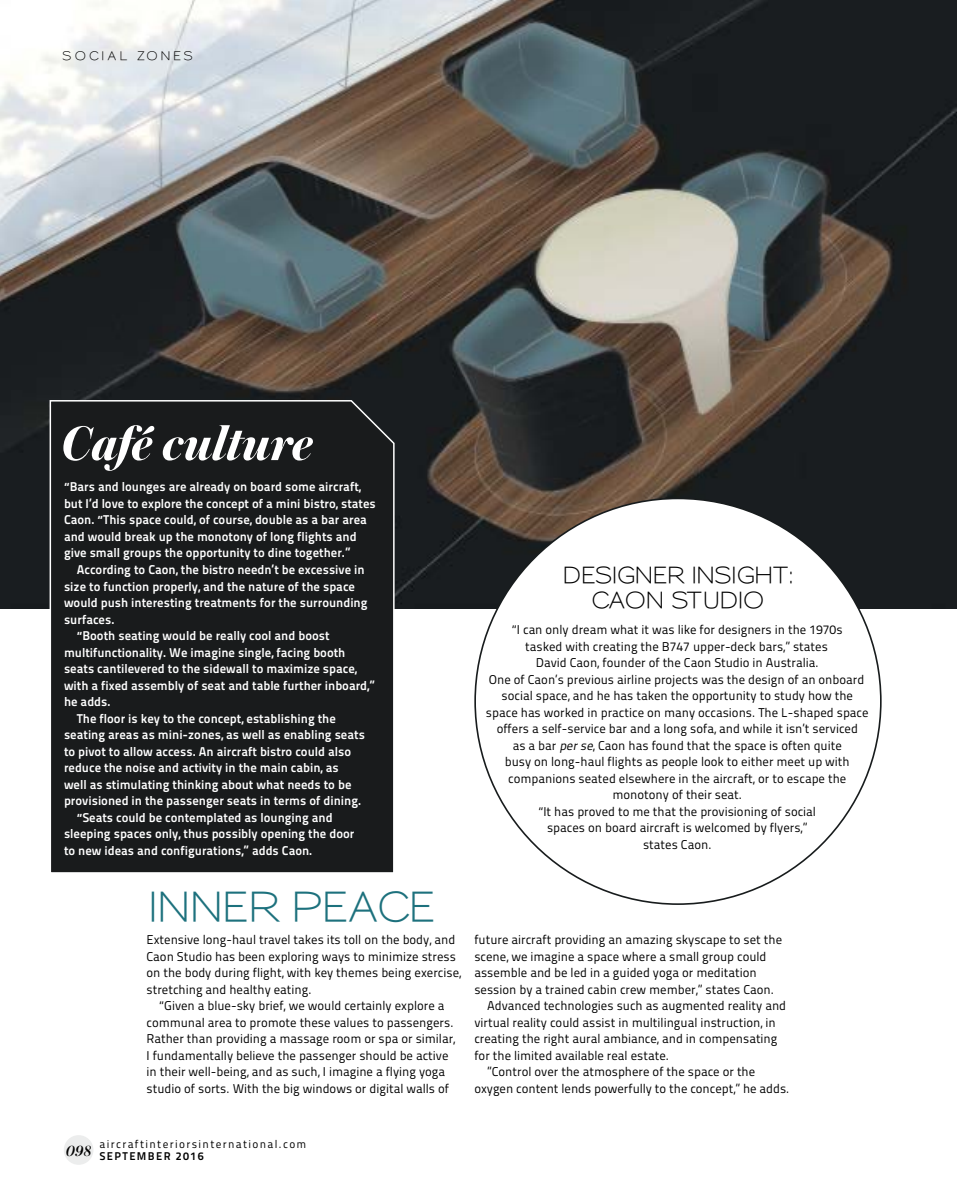
<style>
.page{position:relative;width:957px;height:1191px;background:#fff}
.page>*{position:absolute;margin:0;border:0;box-sizing:border-box;transform-origin:0 0}
.t1{font:italic 700 51px "Austin";color:#fff}
.t2{font:600 40.5px "Sansumi";letter-spacing:-.09em;color:#1d717d}
.t3{font:600 22.5px/25.5px "Sansumi";letter-spacing:-.07em;color:#000;text-align:center}
.t4{font:italic 500 15.45px "Austin";color:#000}
.t5{font:12.75px/16.5px "Titillium Maps 29 L 400 wt";color:#000}
.t6{font:12.75px/16.5px "Titillium Maps 29 L 800 wt";color:#fff}
.t7{font:600 12px "Sansumi";letter-spacing:.205em;color:#000}
.t8{font:11.25px "Titillium Maps 29 L 400 wt";letter-spacing:.12em;color:#000}
.t9{font:11.25px "Titillium Maps 29 L 800 wt";letter-spacing:.12em;color:#000}
.s1{font-style:italic}
</style>
<div class="page">
<div style="left:64px;top:1135px;width:29px;height:29px;background:#eceded;border-radius:50%"></div>
<img style="left:0;top:0;width:957px;height:608px">
<div style="left:49px;top:399px;width:346px;height:474px;background:#191b1c"></div>
<div style="left:475px;top:498px;width:406px;height:406px;background:#fff;border-radius:50%"></div>
<p class="t7" style="left:62px;top:49px;width:132px">SOCIAL ZONES</p>
<h1 class="t1" style="left:63px;top:406px;width:252px">Café culture</h1>
<p class="t6" style="left:64px;top:478px;width:313px">“Bars and lounges are already on board some aircraft, but I’d love to explore the concept of a mini bistro, states Caon. “This space could, of course, double as a bar area and would break up the monotony of long flights and give small groups the opportunity to dine together.”</p>
<p class="t6" style="left:77px;top:560px;width:289px">According to Caon, the bistro needn’t be excessive in</p>
<p class="t6" style="left:64px;top:577px;width:292px">size to function properly, and the nature of the space</p>
<p class="t6" style="left:64px;top:593px;width:305px">would push interesting treatments for the surrounding</p>
<p class="t6" style="left:64px;top:610px;width:52px">surfaces.</p>
<p class="t6" style="left:77px;top:626px;width:254px">“Booth seating would be really cool and boost</p>
<p class="t6" style="left:64px;top:643px;width:283px">multifunctionality. We imagine single, facing booth</p>
<p class="t6" style="left:64px;top:659px;width:295px">seats cantilevered to the sidewall to maximize space,</p>
<p class="t6" style="left:64px;top:676px;width:312px">with a fixed assembly of seat and table further inboard,”</p>
<p class="t6" style="left:64px;top:692px;width:48px">he adds.</p>
<p class="t6" style="left:77px;top:709px;width:261px">The floor is key to the concept, establishing the</p>
<p class="t6" style="left:64px;top:725px;width:302px">seating areas as mini-zones, as well as enabling seats</p>
<p class="t6" style="left:64px;top:742px;width:289px">to pivot to allow access. An aircraft bistro could also</p>
<p class="t6" style="left:64px;top:758px;width:276px">reduce the noise and activity in the main cabin, as</p>
<p class="t6" style="left:64px;top:775px;width:289px">well as stimulating thinking about what needs to be</p>
<p class="t6" style="left:64px;top:791px;width:299px">provisioned in the passenger seats in terms of dining.</p>
<p class="t6" style="left:77px;top:808px;width:257px">“Seats could be contemplated as lounging and</p>
<p class="t6" style="left:64px;top:824px;width:292px">sleeping spaces only, thus possibly opening the door</p>
<p class="t6" style="left:64px;top:841px;width:250px">to new ideas and configurations,” adds Caon.</p>
<h2 class="t2" style="left:146px;top:885px;width:292px">INNER PEACE</h2>
<p class="t5" style="left:146px;top:930px;width:316px">Extensive long-haul travel takes its toll on the body, and Caon Studio has been exploring ways to minimize stress on the body during flight, with key themes being exercise, stretching and healthy eating.</p>
<p class="t5" style="left:146px;top:996px;width:310px;text-indent:13px">“Given a blue-sky brief, we would certainly explore a communal area to promote these values to passengers.<br>Rather than providing a massage room or spa or similar, I fundamentally believe the passenger should be active in their well-being, and as such, I imagine a flying yoga studio of sorts. With the big windows or digital walls of</p>
<h3 class="t3" style="left:562px;top:564px;width:234px">DESIGNER INSIGHT:<br>CAON STUDIO</h3>
<p class="t5" style="left:486px;top:621px;width:384px;text-align:center">“I can only dream what it was like for designers in the 1970s<br>tasked with creating the B747 upper-deck bars,” states<br>David Caon, founder of the Caon Studio in Australia.<br>One of Caon’s previous airline projects was the design of an onboard social space, and he has taken the opportunity to study how the space has worked in practice on many occasions. The L-shaped space offers a self-service bar and a long sofa, and while it isn’t serviced<br>as a bar <span class="s1">perse</span>, Caon has found that the space is often quite<br>busy on long-haul flights as people look to either meet up with companions seated elsewhere in the aircraft, or to escape the monotony of their seat.<br>“It has proved to me that the provisioning of social<br>spaces on board aircraft is welcomed by flyers,”<br>states Caon.</p>
<p class="t5" style="left:474px;top:930px;width:309px">future aircraft providing an amazing skyscape to set the</p>
<p class="t5" style="left:474px;top:947px;width:294px">scene, we imagine a space where a small group could</p>
<p class="t5" style="left:474px;top:963px;width:284px">assemble and be led in a guided yoga or meditation</p>
<p class="t5" style="left:474px;top:980px;width:301px">session by a trained cabin crew member,” states Caon.</p>
<p class="t5" style="left:487px;top:996px;width:300px">Advanced technologies such as augmented reality and</p>
<p class="t5" style="left:474px;top:1013px;width:303px">virtual reality could assist in multilingual instruction, in</p>
<p class="t5" style="left:474px;top:1029px;width:305px">creating the right aural ambiance, and in compensating</p>
<p class="t5" style="left:474px;top:1046px;width:196px">for the limited available real estate.</p>
<p class="t5" style="left:487px;top:1062px;width:270px">”Control over the atmosphere of the space or the</p>
<p class="t5" style="left:474px;top:1079px;width:316px">oxygen content lends powerfully to the concept,” he adds.</p>
<p class="t4" style="left:66px;top:1140px;width:27px">098</p>
<p class="t8" style="left:99px;top:1135px;width:208px">aircraftinteriorsinternational.com</p>
<p class="t9" style="left:99px;top:1147px;width:106px">SEPTEMBER 2016</p>
</div>
